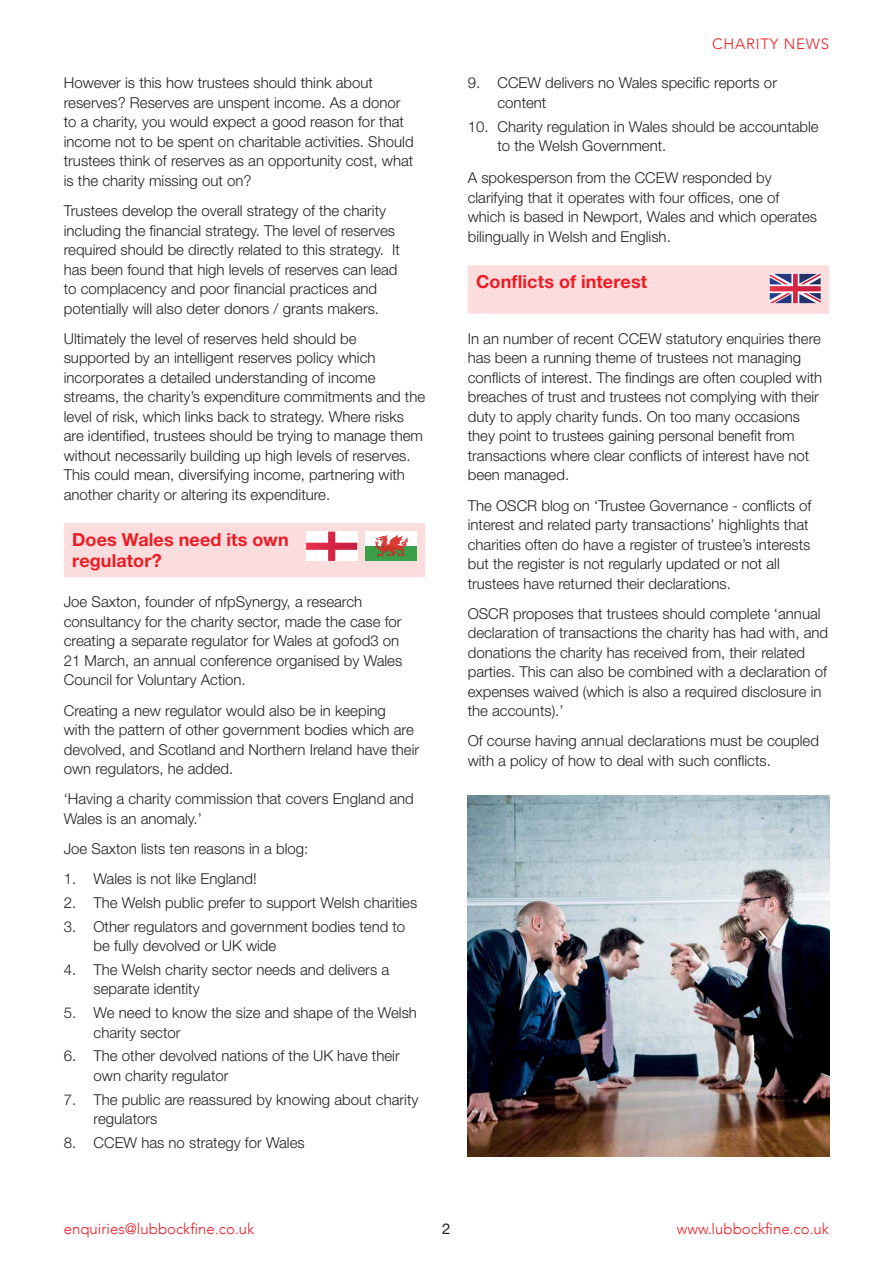
<style>
.page{position:relative;width:893px;height:1263px;background:#fff}
.page>*{position:absolute;margin:0;border:0;box-sizing:border-box;transform-origin:0 0}
.t1{font:700 18px/21px "Helvetica Neue";letter-spacing:.005em;color:#ed1c24}
.t2{font:300 15px/19.5px "Helvetica Neue";color:#231f20}
.t3{font:300 15px "Avenir";color:#ed1c24}
.t4{font:300 15px "Avenir";letter-spacing:.05em;color:#ed1c24}
.t5{font:15px "Helvetica Neue";color:#231f20}
</style>
<div class="page">
<svg style="left:64px;top:523px;width:361px;height:54px;background:#f4d5d4"></svg>
<svg style="left:468px;top:265px;width:361px;height:49px;background:#f4d4d7"></svg>
<img style="left:468px;top:795px;width:361px;height:362px">
<p class="t2" style="left:64px;top:73px;width:351px">However is this how trustees should think about reserves? Reserves are unspent income. As a donor to a charity, you would expect a good reason for that income not to be spent on charitable activities. Should trustees think of reserves as an opportunity cost, what is the charity missing out on?</p>
<p class="t2" style="left:64px;top:201px;width:338px">Trustees develop the overall strategy of the charity including the financial strategy. The level of reserves required should be directly related to this strategy. It has been found that high levels of reserves can lead to complacency and poor financial practices and potentially will also deter donors / grants makers.</p>
<p class="t2" style="left:64px;top:328px;width:363px">Ultimately the level of reserves held should be supported by an intelligent reserves policy which incorporates a detailed understanding of income streams, the charity’s expenditure commitments and the level of risk, which links back to strategy. Where risks are identified, trustees should be trying to manage them without necessarily building up high levels of reserves.<br>This could mean, diversifying income, partnering with another charity or altering its expenditure.</p>
<p class="t1" style="left:72px;top:528px;width:218px">Does Wales need its own regulator?</p>
<p class="t2" style="left:64px;top:592px;width:340px">Joe Saxton, founder of nfpSynergy, a research consultancy for the charity sector, made the case for creating a separate regulator for Wales at gofod3 on 21 March, an annual conference organised by Wales Council for Voluntary Action.</p>
<p class="t2" style="left:64px;top:700px;width:357px">Creating a new regulator would also be in keeping<br>with the pattern of other government bodies which are devolved, and Scotland and Northern Ireland have their own regulators, he added.</p>
<p class="t2" style="left:64px;top:789px;width:352px">‘Having a charity commission that covers England and<br>Wales is an anomaly.’</p>
<p class="t2" style="left:64px;top:838px;width:246px">Joe Saxton lists ten reasons in a blog:</p>
<p class="t2" style="left:64px;top:868px;width:194px">1. Wales is not like England!</p>
<p class="t2" style="left:64px;top:892px;width:355px">2. The Welsh public prefer to support Welsh charities</p>
<p class="t2" style="left:94px;top:916px;width:313px;text-indent:-30px">3. Other regulators and government bodies tend to be fully devolved or UK wide</p>
<p class="t2" style="left:94px;top:959px;width:297px;text-indent:-30px">4. The Welsh charity sector needs and delivers a separate identity</p>
<p class="t2" style="left:94px;top:1002px;width:325px;text-indent:-30px">5. We need to know the size and shape of the Welsh charity sector</p>
<p class="t2" style="left:94px;top:1046px;width:308px;text-indent:-30px">6. The other devolved nations of the UK have their own charity regulator</p>
<p class="t2" style="left:94px;top:1089px;width:326px;text-indent:-30px">7. The public are reassured by knowing about charity regulators</p>
<p class="t2" style="left:64px;top:1132px;width:242px">8. CCEW has no strategy for Wales</p>
<p class="t4" style="left:712px;top:35px;width:118px">CHARITY NEWS</p>
<p class="t2" style="left:497px;top:73px;width:281px;text-indent:-30px">9. CCEW delivers no Wales specific reports or content</p>
<p class="t2" style="left:497px;top:116px;width:323px;text-indent:-30px">10. Charity regulation in Wales should be accountable to the Welsh Government.</p>
<p class="t2" style="left:468px;top:168px;width:351px">A spokesperson from the CCEW responded by clarifying that it operates with four offices, one of which is based in Newport, Wales and which operates bilingually in Welsh and English.</p>
<p class="t1" style="left:476px;top:271px;width:172px">Conflicts of interest</p>
<p class="t2" style="left:468px;top:328px;width:356px">In an number of recent CCEW statutory enquiries there has been a running theme of trustees not managing conflicts of interest. The findings are often coupled with breaches of trust and trustees not complying with their duty to apply charity funds. On too many occasions they point to trustees gaining personal benefit from transactions where clear conflicts of interest have not been managed.</p>
<p class="t2" style="left:468px;top:495px;width:345px">The OSCR blog on ‘Trustee Governance - conflicts of interest and related party transactions’ highlights that charities often do have a register of trustee’s interests but the register is not regularly updated or not all trustees have returned their declarations.</p>
<p class="t2" style="left:468px;top:603px;width:362px">OSCR proposes that trustees should complete ‘annual declaration of transactions the charity has had with, and donations the charity has received from, their related parties. This can also be combined with a declaration of expenses waived (which is also a required disclosure in the accounts).’</p>
<p class="t2" style="left:468px;top:731px;width:353px">Of course having annual declarations must be coupled with a policy of how to deal with such conflicts.</p>
<p class="t3" style="left:64px;top:1220px;width:192px">enquiries@lubbockfine.co.uk</p>
<p class="t3" style="left:677px;top:1220px;width:154px">www.lubbockfine.co.uk</p>
<p class="t5" style="left:442px;top:1218px;width:10px">2</p>
</div>
